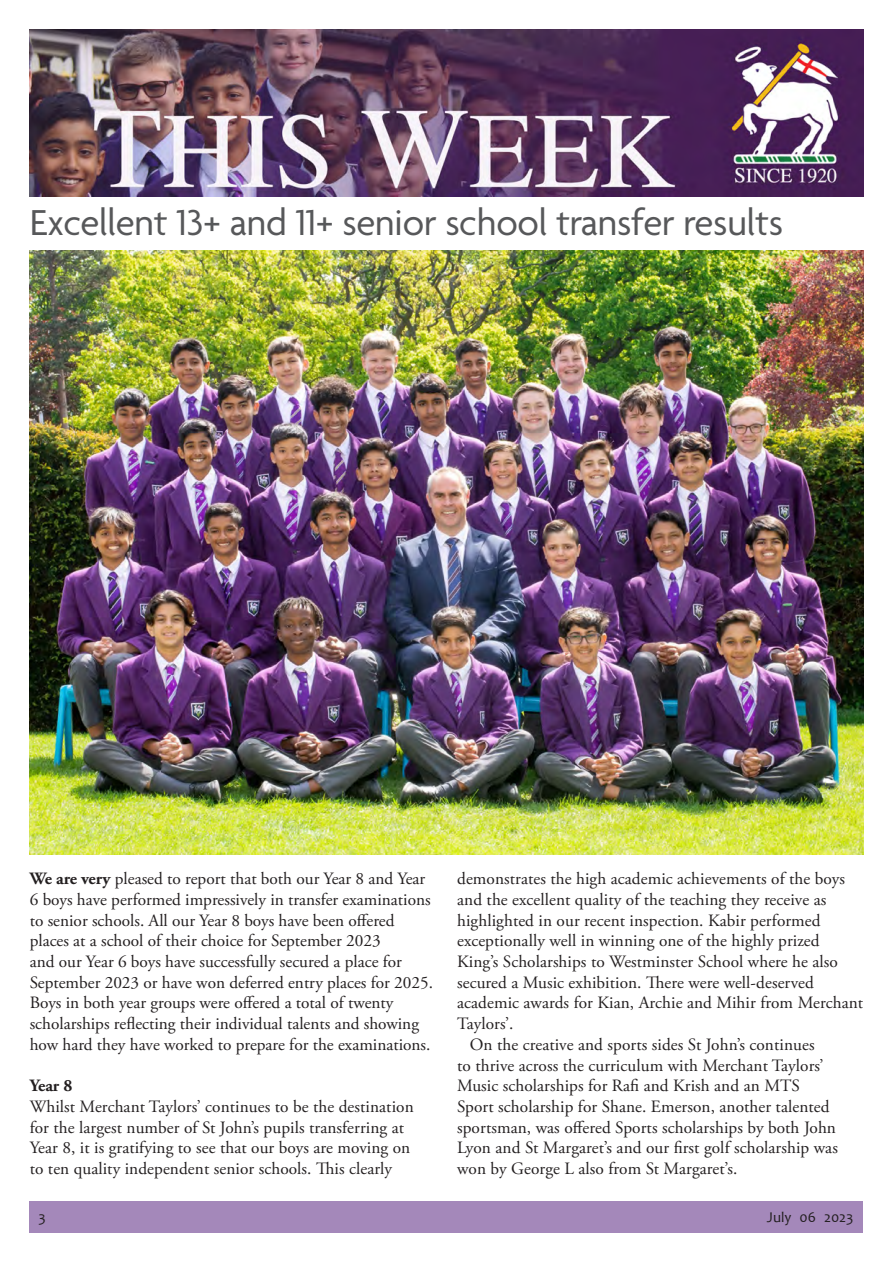
<style>
.page{position:relative;width:893px;height:1263px;background:#fff}
.page>*{position:absolute;margin:0;border:0;box-sizing:border-box;transform-origin:0 0}
.t1{font:39px "Agenda";letter-spacing:-.005em;color:#57585a}
.t2{font:17.25px/20.7px "Adobe Garamond Pro";letter-spacing:.005em;color:#231f20}
.t3{font:700 17.25px "Adobe Garamond Pro";color:#231f20}
.t4{font:15px "Candara";color:#231f20}
.s1{font-weight:700}
</style>
<div class="page">
<div style="left:29px;top:1201px;width:834px;height:32px;background:#a488ba"></div>
<img style="left:30px;top:30px;width:833px;height:166px">
<img style="left:30px;top:251px;width:833px;height:604px">
<p class="t1" style="left:30px;top:201px;width:755px">Excellent 13+ and 11+ senior school transfer results</p>
<p class="t2" style="left:30px;top:869px;width:405px"><span class="s1">We are very</span> pleased to report that both our Year 8 and Year 6 boys have performed impressively in transfer examinations to senior schools. All our Year 8 boys have been offered places at a school of their choice for September 2023<br>and our Year 6 boys have successfully secured a place for September 2023 or have won deferred entry places for 2025.<br>Boys in both year groups were offered a total of twenty scholarships reflecting their individual talents and showing how hard they have worked to prepare for the examinations.</p>
<p class="t3" style="left:30px;top:1076px;width:44px">Year 8</p>
<p class="t2" style="left:30px;top:1097px;width:385px">Whilst Merchant Taylors’ continues to be the destination for the largest number of St John’s pupils transferring at Year 8, it is gratifying to see that our boys are moving on to ten quality independent senior schools. This clearly</p>
<p class="t2" style="left:457px;top:869px;width:407px">demonstrates the high academic achievements of the boys and the excellent quality of the teaching they receive as highlighted in our recent inspection. Kabir performed exceptionally well in winning one of the highly prized King’s Scholarships to Westminster School where he also secured a Music exhibition. There were well-deserved academic awards for Kian, Archie and Mihir from Merchant Taylors’.</p>
<p class="t2" style="left:457px;top:1035px;width:382px;text-indent:13px">On the creative and sports sides St John’s continues<br>to thrive across the curriculum with Merchant Taylors’ Music scholarships for Rafi and Krish and an MTS Sport scholarship for Shane. Emerson, another talented sportsman, was offered Sports scholarships by both John Lyon and St Margaret’s and our first golf scholarship was won by George L also from St Margaret’s.</p>
<p class="t4" style="left:38px;top:1207px;width:9px">3</p>
<p class="t4" style="left:767px;top:1207px;width:88px">July 06 2023</p>
</div>
